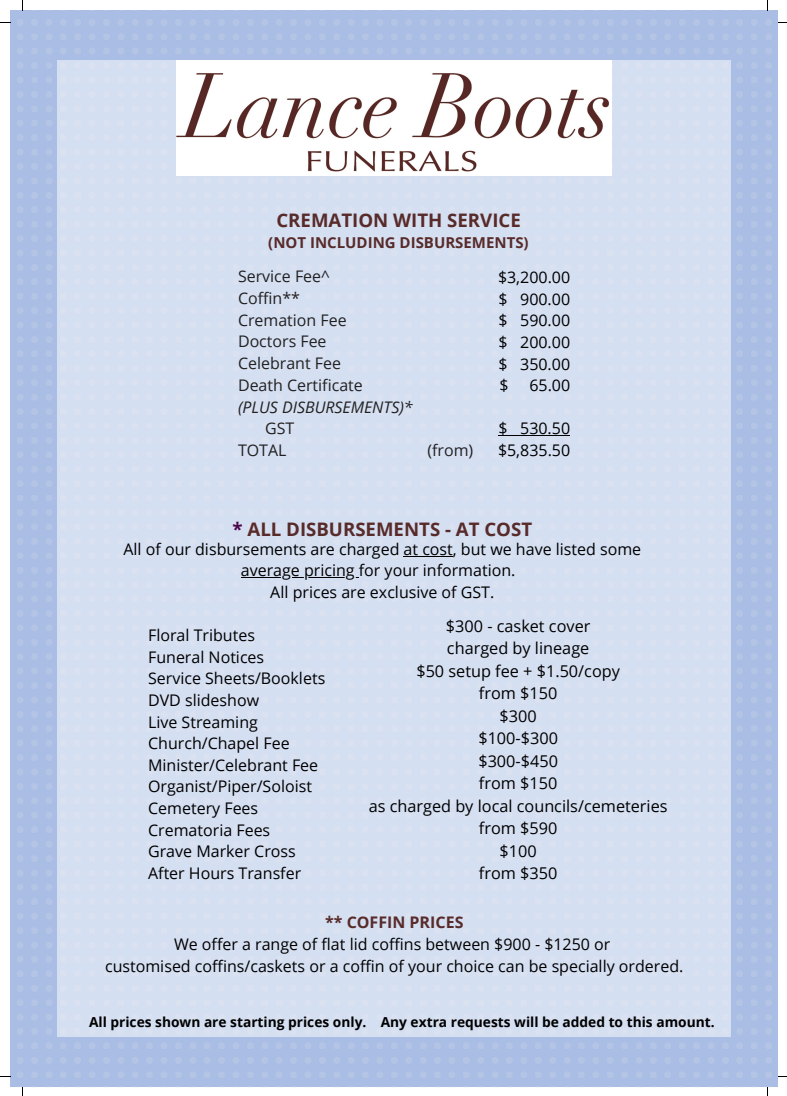
<style>
.page{position:relative;width:787px;height:1096px;background:#fff}
.page>*{position:absolute;margin:0;border:0;box-sizing:border-box;transform-origin:0 0}
.t1{font:700 18.62px "Open Sans";color:#582b2a}
.t2{font:16.25px "Open Sans";color:#000}
.t3{font:16px/21.6px "Open Sans";color:#000;text-align:center}
.t4{font:16px "Open Sans";color:#212121}
.t5{font:italic 16px "Open Sans";color:#212121}
.t6{font:700 16px "Open Sans";color:#582b2a}
.t7{font:700 15px "Open Sans";color:#582b2a}
.t8{font:700 13.75px "Open Sans";color:#000}
.s1{color:#48074d}
</style>
<div class="page">
<img style="left:10px;top:10px;width:768px;height:1076px">
<div style="left:57px;top:60px;width:674px;height:976px;background:#d5dff2"></div>
<hr style="left:404px;top:555px;width:49px;height:1px;background:#000">
<hr style="left:241px;top:577px;width:118px;height:1px;background:#000">
<img style="left:177px;top:60px;width:434px;height:116px">
<svg style="left:499px;top:435px;width:21px;height:1px"></svg>
<hr style="left:520px;top:435px;width:50px;height:1px;background:#000">
<p class="t1" style="left:276px;top:207px;width:246px">CREMATION WITH SERVICE</p>
<p class="t7" style="left:268px;top:232px;width:262px">(NOT INCLUDING DISBURSEMENTS)</p>
<p class="t4" style="left:238px;top:265px;width:93px">Service Fee^</p>
<p class="t4" style="left:238px;top:287px;width:63px">Coffin**</p>
<p class="t4" style="left:238px;top:308px;width:110px">Cremation Fee</p>
<p class="t4" style="left:238px;top:330px;width:90px">Doctors Fee</p>
<p class="t4" style="left:238px;top:352px;width:104px">Celebrant Fee</p>
<p class="t4" style="left:238px;top:374px;width:126px">Death Certificate</p>
<p class="t5" style="left:238px;top:395px;width:176px">(PLUS DISBURSEMENTS)*</p>
<p class="t4" style="left:265px;top:417px;width:31px">GST</p>
<p class="t4" style="left:238px;top:439px;width:50px">TOTAL</p>
<p class="t4" style="left:427px;top:439px;width:47px">(from)</p>
<p class="t3" style="left:498px;top:266px;width:74px">$3,200.00</p>
<p class="t3" style="left:499px;top:288px;width:73px">$ 900.00</p>
<p class="t3" style="left:499px;top:309px;width:73px">$ 590.00</p>
<p class="t3" style="left:499px;top:331px;width:73px">$ 200.00</p>
<p class="t3" style="left:499px;top:352px;width:73px">$ 350.00</p>
<p class="t3" style="left:499px;top:374px;width:11px">$</p>
<p class="t3" style="left:529px;top:374px;width:42px">65.00</p>
<p class="t3" style="left:499px;top:417px;width:73px">$ 530.50</p>
<p class="t3" style="left:498px;top:439px;width:74px">$5,835.50</p>
<p class="t1" style="left:232px;top:516px;width:301px"><span class="s1">*</span> ALL DISBURSEMENTS - AT COST</p>
<p class="t3" style="left:123px;top:537px;width:519px">All of our disbursements are charged at cost, but we have listed some average pricing for your information.</p>
<p class="t3" style="left:270px;top:581px;width:226px">All prices are exclusive of GST.</p>
<p class="t3" style="left:148px;top:624px;width:108px">Floral Tributes</p>
<p class="t3" style="left:148px;top:645px;width:118px">Funeral Notices</p>
<p class="t3" style="left:148px;top:667px;width:179px">Service Sheets/Booklets</p>
<p class="t3" style="left:148px;top:689px;width:113px">DVD slideshow</p>
<p class="t3" style="left:148px;top:710px;width:111px">Live Streaming</p>
<p class="t3" style="left:148px;top:732px;width:143px">Church/Chapel Fee</p>
<p class="t3" style="left:148px;top:753px;width:172px">Minister/Celebrant Fee</p>
<p class="t3" style="left:148px;top:775px;width:165px">Organist/Piper/Soloist</p>
<p class="t3" style="left:148px;top:796px;width:112px">Cemetery Fees</p>
<p class="t3" style="left:148px;top:818px;width:124px">Crematoria Fees</p>
<p class="t3" style="left:148px;top:840px;width:149px">Grave Marker Cross</p>
<p class="t3" style="left:148px;top:861px;width:155px">After Hours Transfer</p>
<p class="t2" style="left:446px;top:614px;width:146px">$300 - casket cover</p>
<p class="t2" style="left:447px;top:636px;width:144px">charged by lineage</p>
<p class="t2" style="left:416px;top:659px;width:205px">$50 setup fee + $1.50/copy</p>
<p class="t2" style="left:479px;top:681px;width:80px">from $150</p>
<p class="t2" style="left:500px;top:704px;width:39px">$300</p>
<p class="t2" style="left:478px;top:726px;width:81px">$100-$300</p>
<p class="t2" style="left:478px;top:749px;width:81px">$300-$450</p>
<p class="t2" style="left:479px;top:771px;width:80px">from $150</p>
<p class="t2" style="left:369px;top:794px;width:300px">as charged by local councils/cemeteries</p>
<p class="t2" style="left:479px;top:816px;width:80px">from $590</p>
<p class="t2" style="left:500px;top:839px;width:39px">$100</p>
<p class="t2" style="left:479px;top:861px;width:80px">from $350</p>
<p class="t6" style="left:325px;top:911px;width:140px">** COFFIN PRICES</p>
<p class="t3" style="left:174px;top:932px;width:438px">We offer a range of flat lid coffins between $900 - $1250 or</p>
<p class="t3" style="left:105px;top:954px;width:580px">customised coffins/caskets or a coffin of your choice can be specially ordered.</p>
<p class="t8" style="left:89px;top:1012px;width:627px">All prices shown are starting prices only. Any extra requests will be added to this amount.</p>
</div>
